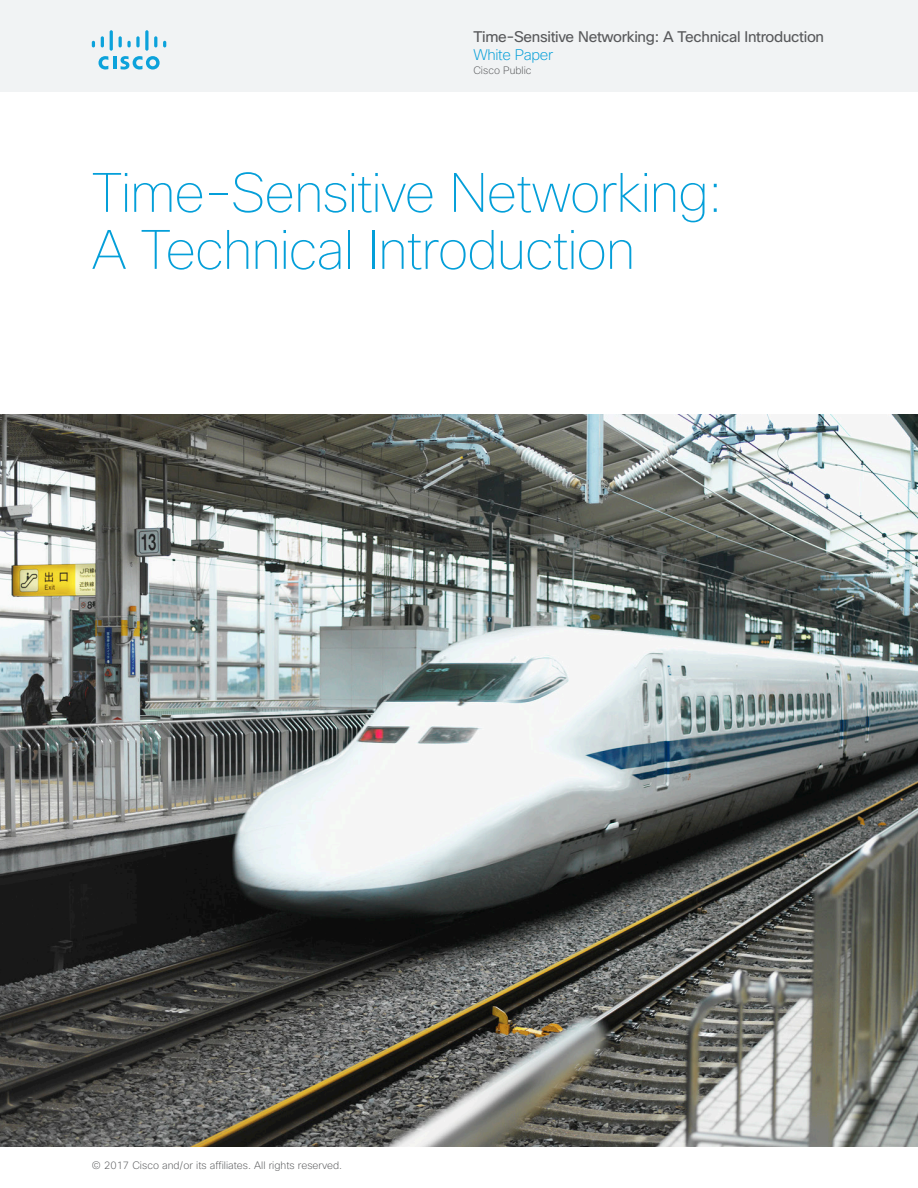
<style>
.page{position:relative;width:918px;height:1188px;background:#fff}
.page>*{position:absolute;margin:0;border:0;box-sizing:border-box;transform-origin:0 0}
.Title_Headline{font:100 54px/57px "Cisco Sans";letter-spacing:-.02em;color:#049fd9}
.t1{font:15px "Cisco Sans";letter-spacing:-.02em;color:#58595b}
.t2{font:200 15px "Cisco Sans";letter-spacing:-.02em;color:#049fd9}
.t3{font:200 10.5px "Cisco Sans";color:#58595b}
</style>
<div class="page">
<div style="left:0;top:0;width:918px;height:92px;background:#f1f3f4"></div>
<svg style="left:99px;top:56px;width:61px;height:14px"></svg>
<svg style="left:92px;top:41px;width:3px;height:6px"></svg>
<svg style="left:101px;top:36px;width:3px;height:11px"></svg>
<hr style="left:110px;top:30px;width:3px;height:21px;background:#0ca2db;border-radius:2px">
<svg style="left:119px;top:36px;width:12px;height:11px"></svg>
<svg style="left:136px;top:36px;width:4px;height:11px"></svg>
<svg style="left:145px;top:30px;width:4px;height:21px"></svg>
<svg style="left:154px;top:36px;width:3px;height:11px"></svg>
<svg style="left:163px;top:41px;width:3px;height:6px"></svg>
<img style="left:0;top:414px;width:918px;height:733px">
<h2 class="t1" style="left:473px;top:27px;width:352px">Time-Sensitive Networking: A Technical Introduction</h2>
<h2 class="t2" style="left:473px;top:45px;width:81px">White Paper</h2>
<p class="t3" style="left:473px;top:63px;width:60px">Cisco Public</p>
<p class="Title_Headline" style="left:92px;top:164px;width:632px">Time-Sensitive Networking:<br>A Technical Introduction</p>
<p class="t3" style="left:92px;top:1159px;width:252px">© 2017 Cisco and/or its affiliates. All rights reserved.</p>
</div>
